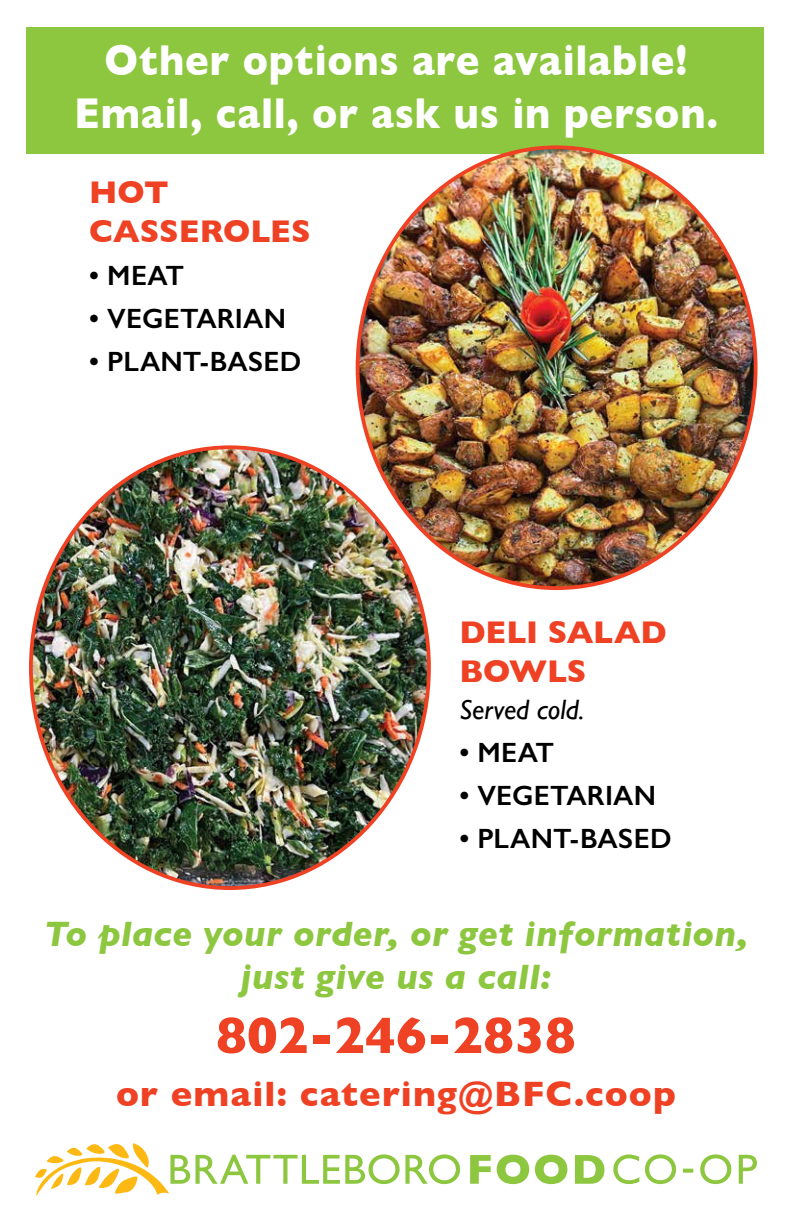
<style>
.page{position:relative;width:792px;height:1224px;background:#fff}
.page>*{position:absolute;margin:0;border:0;box-sizing:border-box;transform-origin:0 0}
.t1{font:700 52px "Gill Sans";color:#ef4123}
.t2{font:700 44px/52.8px "Gill Sans";letter-spacing:.02em;color:#fff;text-align:center;scale:.9 1}
.t3{font:italic 700 36px/43.2px "Gill Sans";letter-spacing:.005em;color:#8dc63f;text-align:center}
.t4{font:700 36px "Gill Sans";letter-spacing:.03em;color:#ef4123}
.t5{font:700 32px/38.4px "Gill Sans";letter-spacing:-.005em;color:#ef4123}
.t6{font:600 28px "Gill Sans";letter-spacing:.005em;color:#000}
.t7{font:italic 28px "Gill Sans";color:#000}
</style>
<div class="page">
<div style="left:26px;top:27px;width:737px;height:127px;background:#8dc63f"></div>
<svg style="left:470px;top:1154px;width:287px;height:30px"></svg>
<svg style="left:35px;top:1143px;width:425px;height:53px"></svg>
<img style="left:358px;top:149px;width:398px;height:439px">
<img style="left:31px;top:447px;width:398px;height:441px">
<h2 class="t2" style="left:74px;top:33px;width:717px">Other options are available!<br>Email, call, or ask us in person.</h2>
<p class="t5" style="left:89px;top:173px;width:223px">HOT<br>CASSEROLES</p>
<p class="t6" style="left:89px;top:258px;width:96px">• MEAT</p>
<p class="t6" style="left:89px;top:301px;width:198px">• VEGETARIAN</p>
<p class="t6" style="left:89px;top:344px;width:214px">• PLANT-BASED</p>
<p class="t5" style="left:459px;top:613px;width:209px">DELI SALAD<br>BOWLS</p>
<p class="t7" style="left:459px;top:693px;width:127px">Served cold.</p>
<p class="t6" style="left:459px;top:735px;width:96px">• MEAT</p>
<p class="t6" style="left:459px;top:778px;width:198px">• VEGETARIAN</p>
<p class="t6" style="left:459px;top:821px;width:214px">• PLANT-BASED</p>
<p class="t3" style="left:44px;top:912px;width:706px">To place your order, or get information, just give us a call:</p>
<h1 class="t1" style="left:216px;top:994px;width:361px">802-246-2838</h1>
<p class="t4" style="left:116px;top:1065px;width:561px">or email: catering@BFC.coop</p>
</div>
